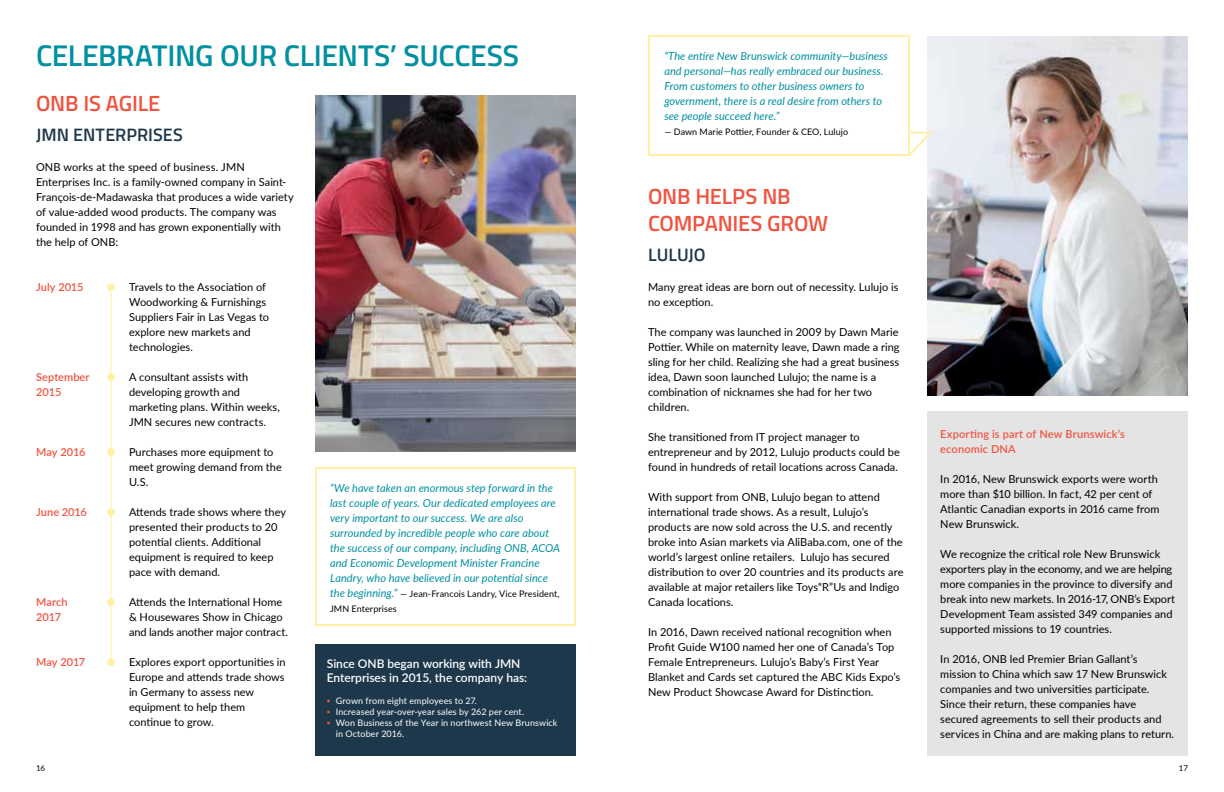
<style>
.page{position:relative;width:1224px;height:792px;background:#fff}
.page>*{position:absolute;margin:0;border:0;box-sizing:border-box;transform-origin:0 0}
.t1{font:600 30px "Titillium Web";letter-spacing:-.015em;color:#0090a1}
.t2{font:600 22px/27px "Titillium Web";letter-spacing:-.01em;color:#f0533f}
.t3{font:600 18px "Titillium Web";color:#1e384b}
.t4{font:600 12px/14.4px "Lato";color:#fff}
.t5{font:11px/15px "Lato";color:#000}
.t6{font:italic 11px/15px "Lato";color:#0090a1}
.t7{font:600 11px/15px "Lato";letter-spacing:.005em;color:#f0533f}
.t8{font:9px/11px "Lato";letter-spacing:.01em;color:#fff}
.t9{font:9px/15px "Lato";letter-spacing:.01em;color:#000}
.t10{font:8px "Lato";color:#000}
.s1{font-style:italic;font-size:11px;color:#0090a1}
.s2{color:#f0533f}
</style>
<div class="page">
<img style="left:315px;top:96px;width:261px;height:356px">
<div style="left:315px;top:644px;width:261px;height:112px;background:#1e384b"></div>
<div style="left:315px;top:467px;width:261px;height:159px;border:2px solid #fff0a4"></div>
<hr style="left:110px;top:287px;width:2px;height:378px;background:#fff0a4">
<div style="left:107px;top:283px;width:8px;height:8px;background:#fff0a4;border-radius:50%"></div>
<div style="left:107px;top:373px;width:8px;height:8px;background:#fff0a4;border-radius:50%"></div>
<div style="left:107px;top:448px;width:8px;height:8px;background:#fff0a4;border-radius:50%"></div>
<div style="left:107px;top:508px;width:8px;height:8px;background:#fff0a4;border-radius:50%"></div>
<div style="left:107px;top:598px;width:8px;height:8px;background:#fff0a4;border-radius:50%"></div>
<div style="left:107px;top:658px;width:8px;height:8px;background:#fff0a4;border-radius:50%"></div>
<img style="left:927px;top:36px;width:261px;height:360px">
<svg style="left:909px;top:130px;width:26px;height:28px"></svg>
<div style="left:648px;top:35px;width:262px;height:121px;background:#fff;border:2px solid #fff0a4"></div>
<div style="left:927px;top:411px;width:261px;height:345px;background:#e4e4e5"></div>
<h1 class="t1" style="left:36px;top:33px;width:484px">CELEBRATING OUR CLIENTS’ SUCCESS</h1>
<h2 class="t2" style="left:36px;top:89px;width:126px">ONB IS AGILE</h2>
<h3 class="t3" style="left:36px;top:121px;width:148px">JMN ENTERPRISES</h3>
<p class="t5" style="left:36px;top:159px;width:259px">ONB works at the speed of business. JMN Enterprises Inc. is a family-owned company in Saint-François-de-Madawaska that produces a wide variety of value-added wood products. The company was founded in 1998 and has grown exponentially with the help of ONB:</p>
<p class="t7" style="left:36px;top:279px;width:49px">July 2015</p>
<p class="t7" style="left:36px;top:369px;width:55px">September<br>2015</p>
<p class="t7" style="left:36px;top:444px;width:51px">May 2016</p>
<p class="t7" style="left:36px;top:504px;width:52px">June 2016</p>
<p class="t7" style="left:36px;top:594px;width:33px">March<br>2017</p>
<p class="t7" style="left:36px;top:654px;width:51px">May 2017</p>
<p class="t5" style="left:129px;top:279px;width:142px">Travels to the Association of<br>Woodworking &amp; Furnishings<br>Suppliers Fair in Las Vegas to explore new markets and technologies.</p>
<p class="t5" style="left:129px;top:369px;width:152px">A consultant assists with developing growth and marketing plans. Within weeks,<br>JMN secures new contracts.</p>
<p class="t5" style="left:129px;top:444px;width:154px">Purchases more equipment to meet growing demand from the<br>U.S.</p>
<p class="t5" style="left:129px;top:504px;width:159px">Attends trade shows where they presented their products to 20 potential clients. Additional equipment is required to keep pace with demand.</p>
<p class="t5" style="left:129px;top:594px;width:161px">Attends the International Home &amp; Housewares Show in Chicago and lands another major contract.</p>
<p class="t5" style="left:129px;top:654px;width:158px">Explores export opportunities in<br>Europe and attends trade shows in Germany to assess new equipment to help them continue to grow.</p>
<p class="t6" style="left:330px;top:480px;width:232px">“We have taken an enormous step forward in the last couple of years. Our dedicated employees are very important to our success. We are also surrounded by incredible people who care about the success of our company, including ONB, ACOA and Economic Development Minister Francine Landry, who have believed in our potential since</p>
<p class="t9" style="left:330px;top:586px;width:231px"><span class="s1">the beginning.”</span> — Jean-Francois Landry, Vice President,<br>JMN Enterprises</p>
<p class="t4" style="left:327px;top:656px;width:202px">Since ONB began working with JMN<br>Enterprises in 2015, the company has:</p>
<p class="t8" style="left:327px;top:695px;width:152px"><span class="s2">▪</span> Grown from eight employees to 27.</p>
<p class="t8" style="left:327px;top:706px;width:199px"><span class="s2">▪</span> Increased year-over-year sales by 262 per cent.</p>
<p class="t8" style="left:336px;top:717px;width:223px;text-indent:-9px"><span class="s2">▪</span> Won Business of the Year in northwest New Brunswick in October 2016.</p>
<p class="t6" style="left:664px;top:48px;width:225px">“The entire New Brunswick community—business and personal—has really embraced our business.<br>From customers to other business owners to government, there is a real desire from others to see people succeed here.”</p>
<p class="t9" style="left:664px;top:124px;width:185px">— Dawn Marie Pottier, Founder &amp; CEO, Lulujo</p>
<h2 class="t2" style="left:648px;top:182px;width:182px">ONB HELPS NB<br>COMPANIES GROW</h2>
<h3 class="t3" style="left:648px;top:241px;width:59px">LULUJO</h3>
<p class="t5" style="left:648px;top:279px;width:252px">Many great ideas are born out of necessity. Lulujo is no exception.</p>
<p class="t5" style="left:648px;top:324px;width:253px">The company was launched in 2009 by Dawn Marie Pottier. While on maternity leave, Dawn made a ring sling for her child. Realizing she had a great business idea, Dawn soon launched Lulujo; the name is a combination of nicknames she had for her two children.</p>
<p class="t5" style="left:648px;top:429px;width:253px">She transitioned from IT project manager to entrepreneur and by 2012, Lulujo products could be found in hundreds of retail locations across Canada.</p>
<p class="t5" style="left:648px;top:489px;width:257px">With support from ONB, Lulujo began to attend international trade shows. As a result, Lulujo’s products are now sold across the U.S. and recently broke into Asian markets via AliBaba.com, one of the world’s largest online retailers. Lulujo has secured distribution to over 20 countries and its products are available at major retailers like Toys“R”Us and Indigo Canada locations.</p>
<p class="t5" style="left:648px;top:624px;width:254px">In 2016, Dawn received national recognition when Profit Guide W100 named her one of Canada’s Top Female Entrepreneurs. Lulujo’s Baby’s First Year Blanket and Cards set captured the ABC Kids Expo’s New Product Showcase Award for Distinction.</p>
<p class="t7" style="left:940px;top:426px;width:186px">Exporting is part of New Brunswick’s economic DNA</p>
<p class="t5" style="left:940px;top:471px;width:221px">In 2016, New Brunswick exports were worth more than $10 billion. In fact, 42 per cent of Atlantic Canadian exports in 2016 came from New Brunswick.</p>
<p class="t5" style="left:940px;top:546px;width:236px">We recognize the critical role New Brunswick exporters play in the economy, and we are helping more companies in the province to diversify and break into new markets. In 2016-17, ONB’s Export Development Team assisted 349 companies and supported missions to 19 countries.</p>
<p class="t5" style="left:940px;top:651px;width:235px">In 2016, ONB led Premier Brian Gallant’s mission to China which saw 17 New Brunswick companies and two universities participate.<br>Since their return, these companies have secured agreements to sell their products and services in China and are making plans to return.</p>
<p class="t10" style="left:36px;top:763px;width:11px">16</p>
<p class="t10" style="left:1179px;top:763px;width:11px">17</p>
</div>
